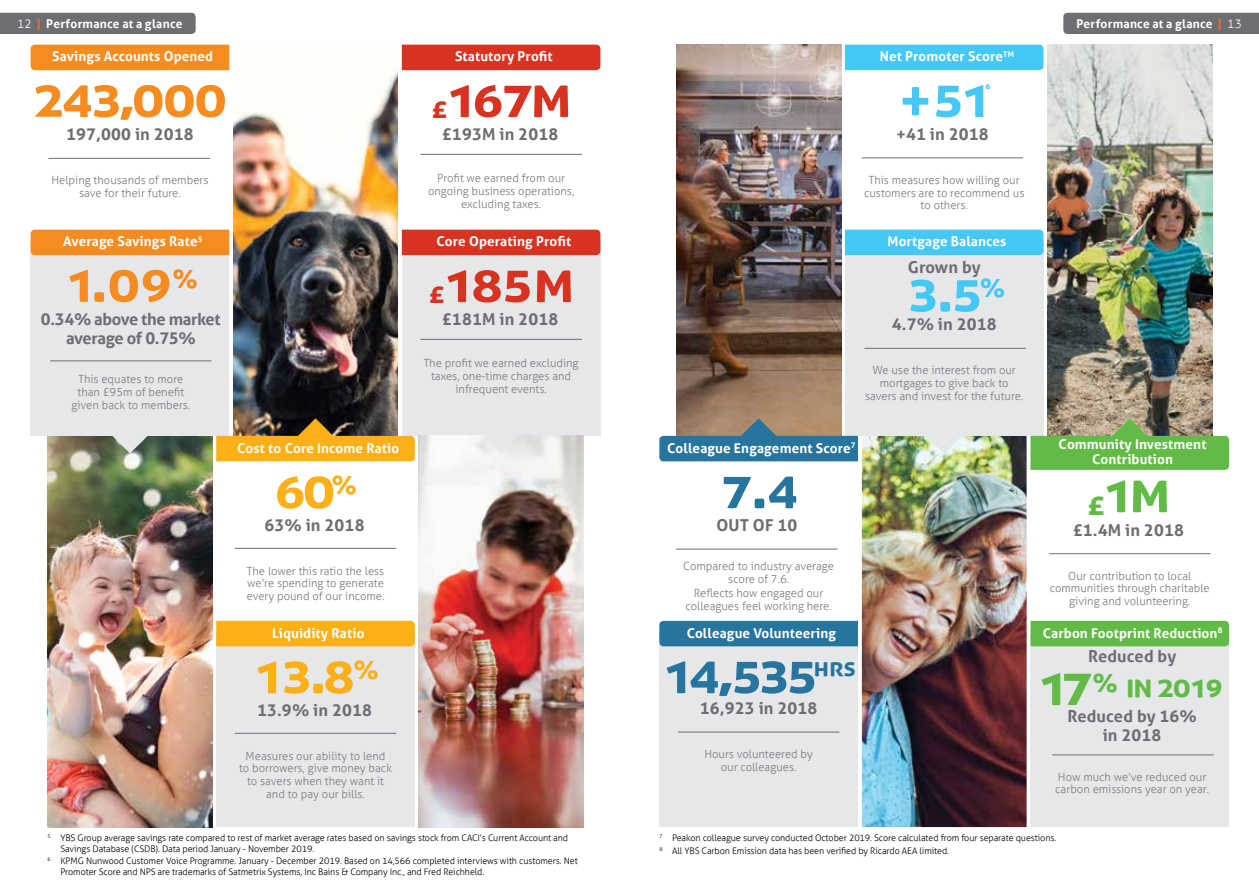
<style>
.page{position:relative;width:1259px;height:893px;background:#fff}
.page>*{position:absolute;margin:0;border:0;box-sizing:border-box;transform-origin:0 0}
.t1{font:60px "YBSG Headline";letter-spacing:-.01em;color:#f68b1f}
.t2{font:60px "YBSG Headline";letter-spacing:-.04em;color:#d83320}
.t3{font:60px "YBSG Headline";color:#27759f}
.t4{font:60px "YBSG Headline";color:#fcaf17}
.t5{font:60px "YBSG Headline";color:#44c8f5}
.t6{font:60px "YBSG Headline";color:#62bb46}
.t7{font:33px "YBSG Headline";letter-spacing:-.04em;color:#62bb46}
.t8{font:26.25px "YBSG Headline";color:#27759f}
.t9{font:700 16.5px/19.5px "YBSG Aller";letter-spacing:.01em;color:#6d6e71;text-align:center}
.t10{font:700 16.5px/19.5px "YBSG Aller";letter-spacing:-.02em;color:#6d6e71;text-align:center}
.t11{font:700 13.5px/15px "YBSG Aller";letter-spacing:.01em;color:#fff;text-align:center}
.t12{font:700 12px "YBSG Aller";letter-spacing:.02em;color:#fff}
.t13{font:300 11.25px/12.8px "YBSG Aller";color:#7b7c7f;text-align:center}
.t14{font:9.6px "YBSG Headline";color:#44c8f5}
.t15{font:300 9px/10.5px "YBSG Aller";letter-spacing:-.01em;color:#000}
.s1{font-weight:300}
.s2{color:#f36c21}
.s3{font-size:31.5px}
.s4{font-size:34.95px}
.s5{font-size:60px}
</style>
<div class="page">
<img style="left:48px;top:436px;width:164px;height:391px">
<img style="left:862px;top:436px;width:164px;height:391px">
<div style="left:659px;top:632px;width:199px;height:195px;background:#e6e7e8"></div>
<hr style="left:676px;top:549px;width:161px;height:1px;background:#6d6e71">
<hr style="left:678px;top:732px;width:161px;height:1px;background:#6d6e71">
<div style="left:0;top:13px;width:196px;height:21px;background:#6d6e71"></div>
<div style="left:1063px;top:13px;width:196px;height:21px;background:#6d6e71"></div>
<div style="left:402px;top:241px;width:198px;height:195px;background:#e6e7e8"></div>
<div style="left:402px;top:230px;width:198px;height:25px;background:#d83320"></div>
<hr style="left:420px;top:339px;width:162px;height:1px;background:#6d6e71">
<div style="left:31px;top:242px;width:198px;height:194px;background:#e6e7e8"></div>
<div style="left:31px;top:230px;width:198px;height:25px;background:#f68b1f"></div>
<hr style="left:50px;top:361px;width:162px;height:1px;background:#6d6e71">
<img style="left:233px;top:70px;width:165px;height:348px">
<div style="left:216px;top:632px;width:199px;height:195px;background:#e6e7e8"></div>
<svg style="left:216px;top:418px;width:199px;height:43px;background:#c28f2f"></svg>
<div style="left:216px;top:621px;width:199px;height:25px;background:#fcaf17"></div>
<div style="left:31px;top:45px;width:198px;height:25px;background:#f68b1f"></div>
<div style="left:402px;top:45px;width:198px;height:25px;background:#d83320"></div>
<img style="left:419px;top:436px;width:164px;height:391px">
<svg style="left:112px;top:436px;width:36px;height:17px"></svg>
<svg style="left:483px;top:435px;width:36px;height:18px"></svg>
<hr style="left:49px;top:158px;width:161px;height:1px;background:#6d6e71">
<hr style="left:235px;top:733px;width:161px;height:1px;background:#6d6e71">
<hr style="left:235px;top:548px;width:161px;height:1px;background:#6d6e71">
<div style="left:845px;top:241px;width:198px;height:195px;background:#e6e7e8"></div>
<div style="left:1030px;top:634px;width:199px;height:193px;background:#e6e7e8"></div>
<img style="left:1047px;top:45px;width:165px;height:373px">
<img style="left:676px;top:45px;width:165px;height:373px">
<div style="left:845px;top:45px;width:198px;height:25px;background:#44c8f5"></div>
<div style="left:845px;top:230px;width:198px;height:25px;background:#44c8f5"></div>
<svg style="left:659px;top:418px;width:199px;height:43px;background:#5f8495"></svg>
<div style="left:1030px;top:621px;width:199px;height:25px;background:#62bb46"></div>
<svg style="left:1030px;top:418px;width:199px;height:52px;background:#78b15c"></svg>
<hr style="left:861px;top:158px;width:162px;height:1px;background:#6d6e71">
<hr style="left:1049px;top:553px;width:161px;height:1px;background:#6d6e71">
<div style="left:659px;top:621px;width:199px;height:25px;background:#27759f"></div>
<hr style="left:1052px;top:755px;width:161px;height:1px;background:#6d6e71">
<hr style="left:864px;top:348px;width:162px;height:1px;background:#6d6e71">
<hr style="left:420px;top:154px;width:162px;height:1px;background:#6d6e71">
<svg style="left:926px;top:436px;width:36px;height:17px"></svg>
<p class="t12" style="left:17px;top:16px;width:167px"><span class="s1">12</span> <span class="s2">|</span> Performance at a glance</p>
<p class="t12" style="left:1076px;top:16px;width:167px">Performance at a glance <span class="s2">|</span> <span class="s1">13</span></p>
<p class="t11" style="left:52px;top:49px;width:162px">Savings Accounts Opened</p>
<p class="t11" style="left:455px;top:49px;width:99px">Statutory Profit</p>
<p class="t11" style="left:880px;top:49px;width:136px">Net Promoter Score<sup>TM</sup></p>
<h1 class="t1" style="left:33px;top:70px;width:195px">243,000</h1>
<h3 class="t9" style="left:66px;top:124px;width:129px">197,000 in 2018</h3>
<p class="t13" style="left:51px;top:174px;width:158px">Helping thousands of members save for their future.</p>
<h1 class="t2" style="left:431px;top:70px;width:142px"><span class="s3">£</span>167m</h1>
<h3 class="t9" style="left:442px;top:124px;width:118px">£193M in 2018</h3>
<p class="t13" style="left:428px;top:172px;width:148px">Profit we earned from our ongoing business operations, excluding taxes.</p>
<h1 class="t5" style="left:899px;top:70px;width:93px">+51</h1>
<p class="t14" style="left:985px;top:81px;width:7px">6</p>
<h3 class="t9" style="left:896px;top:124px;width:94px">+41 in 2018</h3>
<p class="t13" style="left:864px;top:174px;width:162px">This measures how willing our customers are to recommend us to others.</p>
<p class="t11" style="left:63px;top:234px;width:141px">Average Savings Rate<sup>5</sup></p>
<p class="t11" style="left:436px;top:234px;width:136px">Core Operating Profit</p>
<p class="t11" style="left:887px;top:234px;width:120px">Mortgage Balances</p>
<h1 class="t1" style="left:64px;top:255px;width:135px">1.09<sup>%</sup></h1>
<h3 class="t10" style="left:41px;top:309px;width:181px">0.34% above the market average of 0.75%</h3>
<h1 class="t2" style="left:428px;top:255px;width:147px"><span class="s3">£</span>185m</h1>
<h3 class="t9" style="left:442px;top:309px;width:118px">£181M in 2018</h3>
<h3 class="t9" style="left:908px;top:257px;width:74px">Grown by</h3>
<h1 class="t5" style="left:907px;top:265px;width:99px">3.5<sup>%</sup></h1>
<h3 class="t9" style="left:891px;top:314px;width:106px">4.7% in 2018</h3>
<p class="t13" style="left:72px;top:373px;width:120px">This equates to more than £95m of benefit given back to members.</p>
<p class="t13" style="left:424px;top:357px;width:156px">The profit we earned excluding taxes, one-time charges and infrequent events.</p>
<p class="t13" style="left:865px;top:364px;width:160px">We use the interest from our mortgages to give back to savers and invest for the future.</p>
<p class="t11" style="left:237px;top:440px;width:164px">Cost to Core Income Ratio</p>
<p class="t11" style="left:667px;top:440px;width:190px">Colleague Engagement Score<sup>7</sup></p>
<p class="t11" style="left:1058px;top:437px;width:149px">Community Investment<br>Contribution</p>
<h1 class="t4" style="left:274px;top:462px;width:84px">60<sup>%</sup></h1>
<h3 class="t9" style="left:264px;top:515px;width:102px">63% in 2018</h3>
<h1 class="t3" style="left:721px;top:462px;width:79px">7.4</h1>
<h3 class="t9" style="left:716px;top:515px;width:82px">OUT OF 10</h3>
<h1 class="t6" style="left:1086px;top:466px;width:85px"><span class="s4">£</span>1m</h1>
<h3 class="t9" style="left:1072px;top:520px;width:113px">£1.4M in 2018</h3>
<p class="t13" style="left:247px;top:564px;width:139px;text-align:justify">The lower this ratio the less we’re spending to generate every pound of our income.</p>
<p class="t13" style="left:683px;top:559px;width:152px">Compared to industry average score of 7.6.</p>
<p class="t13" style="left:685px;top:587px;width:148px">Reflects how engaged our colleagues feel working here.</p>
<p class="t13" style="left:1050px;top:569px;width:161px">Our contribution to local communities through charitable giving and volunteering.</p>
<p class="t11" style="left:272px;top:625px;width:94px">Liquidity Ratio</p>
<h1 class="t4" style="left:252px;top:647px;width:128px">13.8<sup>%</sup></h1>
<h3 class="t9" style="left:257px;top:700px;width:117px">13.9% in 2018</h3>
<p class="t11" style="left:686px;top:625px;width:151px">Colleague Volunteering</p>
<h1 class="t3" style="left:661px;top:647px;width:157px">14,535</h1>
<h3 class="t8" style="left:814px;top:656px;width:43px">hrs</h3>
<h3 class="t9" style="left:700px;top:698px;width:119px">16,923 in 2018</h3>
<p class="t11" style="left:1042px;top:625px;width:181px">Carbon Footprint Reduction<sup>8</sup></p>
<h3 class="t9" style="left:1088px;top:646px;width:90px">Reduced by</h3>
<h2 class="t7" style="left:1036px;top:672px;width:188px"><span class="s5">17</span><sup>%</sup> in 2019</h2>
<h3 class="t9" style="left:1067px;top:706px;width:131px">Reduced by 16% in 2018</h3>
<p class="t13" style="left:239px;top:749px;width:154px">Measures our ability to lend to borrowers, give money back to savers when they want it and to pay our bills.</p>
<p class="t13" style="left:704px;top:747px;width:110px">Hours volunteered by our colleagues.</p>
<p class="t13" style="left:1055px;top:770px;width:155px;text-align:left">How much we’ve reduced our carbon emissions year on year.</p>
<p class="t15" style="left:60px;top:833px;width:509px;text-indent:-13px"><sup>5</sup> YBS Group average savings rate compared to rest of market average rates based on savings stock from CACI’s Current Account and<br>Savings Database (CSDB). Data period January - November 2019.</p>
<p class="t15" style="left:60px;top:856px;width:519px;text-indent:-13px"><sup>6</sup> KPMG Nunwood Customer Voice Programme. January - December 2019. Based on 14,566 completed interviews with customers. Net<br>Promoter Score and NPS are trademarks of Satmetrix Systems, Inc Bains &amp; Company Inc., and Fred Reichheld.</p>
<p class="t15" style="left:659px;top:831px;width:398px;line-height:12.6px"><sup>7</sup> Peakon colleague survey conducted October 2019. Score calculated from four separate questions.<br><sup>8</sup> All YBS Carbon Emission data has been verified by Ricardo AEA limited.</p>
</div>
